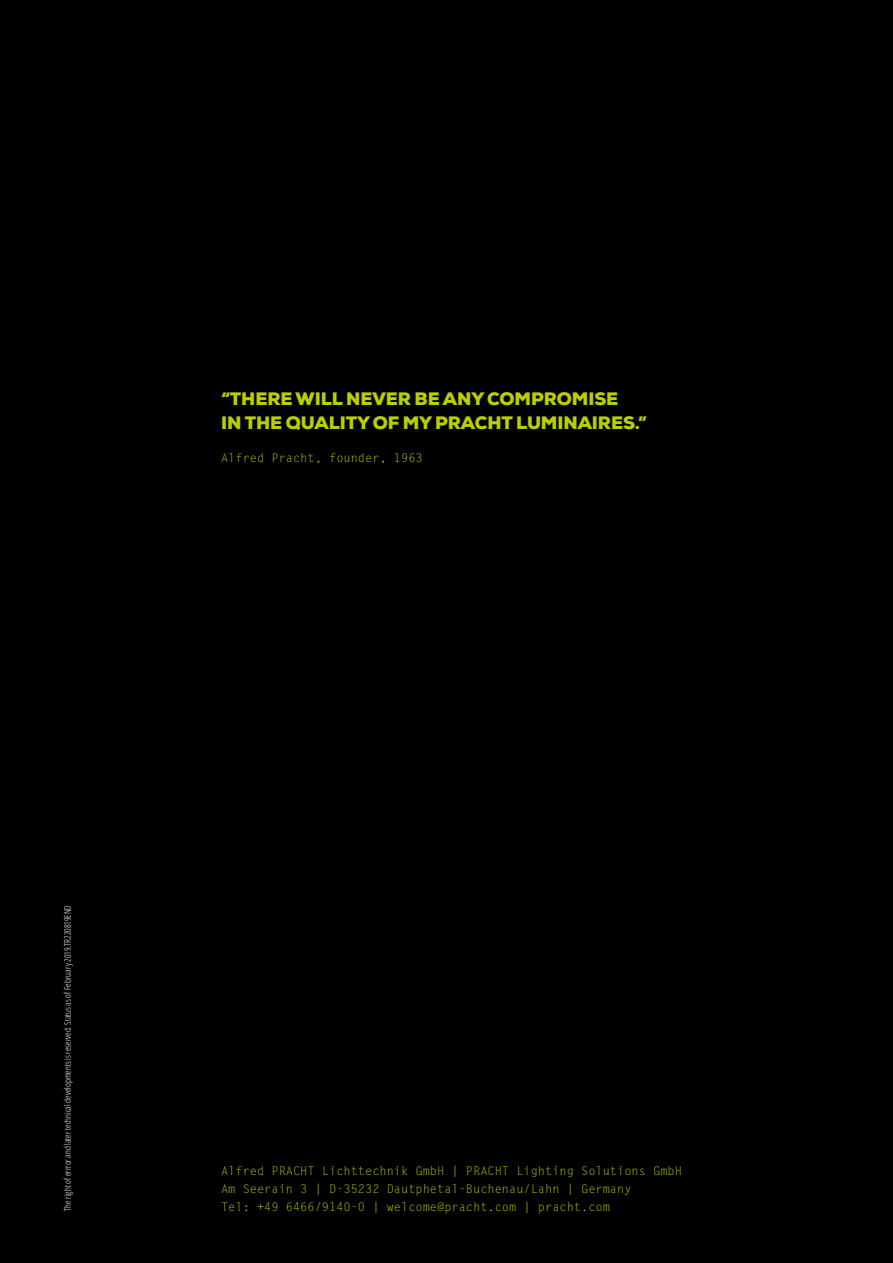
<style>
.page{position:relative;width:893px;height:1263px;background:#000}
.page>*{position:absolute;margin:0;border:0;box-sizing:border-box;transform-origin:0 0}
.t1{font:900 18px/24px "Nexa";letter-spacing:-.005em;color:#bbcf00}
.t2{font:12px/18px "Letter Got L";color:#bbcf00}
.t3{font:300 condensed 9px "Open Sans";color:#fff}
</style>
<div class="page">
<h1 class="t1" style="left:221px;top:387px;width:427px">“THERE WILL NEVER BE ANY COMPROMISE<br>IN THE QUALITY OF MY PRACHT LUMINAIRES.”</h1>
<p class="t2" style="left:221px;top:449px;width:203px">Alfred Pracht, founder, 1963</p>
<p class="t3" style="left:61px;top:1211px;width:307px;rotate:-90deg">The right of errror and later technical developments is reserved. Status as of February 2019.TR220819END</p>
<p class="t2" style="left:221px;top:1162px;width:462px">Alfred PRACHT Lichttechnik GmbH | PRACHT Lighting Solutions GmbH<br>Am Seerain 3 | D-35232 Dautphetal-Buchenau/Lahn | Germany</p>
<p class="t2" style="left:221px;top:1198px;width:390px">Tel: +49 6466/9140-0 | welcome@pracht.com | pracht.com</p>
</div>
